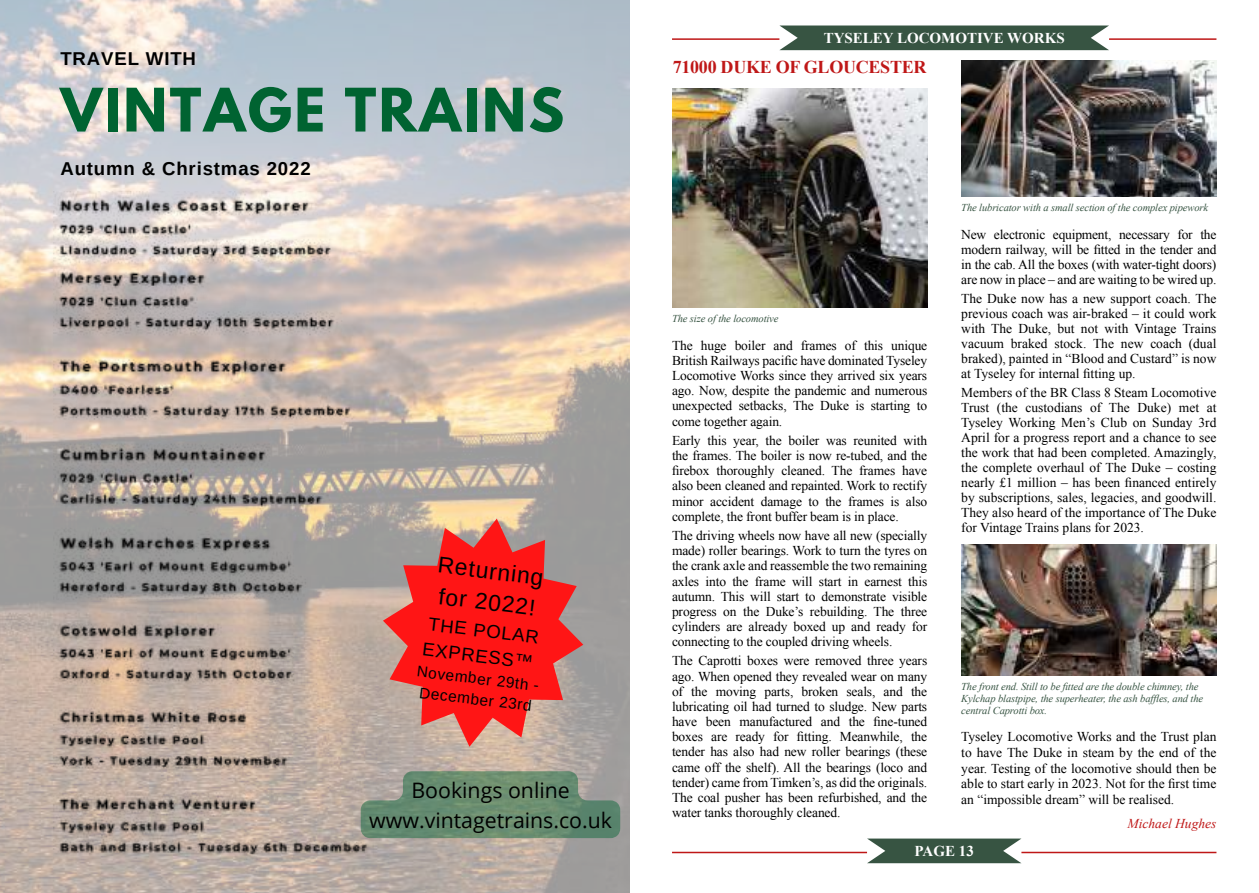
<style>
.page{position:relative;width:1259px;height:893px;background:#fff}
.page>*{position:absolute;margin:0;border:0;box-sizing:border-box;transform-origin:0 0}
.t1{font:700 53.1px "League Spartan";letter-spacing:.045em;color:#006331}
.t2{font:22.8px/31.2px "Arimo";color:#000}
.t3{font:21.3px/29.2px "Open Sans";color:#000;text-align:center}
.t4{font:700 18.6px "Arimo";letter-spacing:.045em;color:#000}
.t5{font:18.6px/25.7px "Arimo";color:#000}
.t6{font:700 18px "Times New Roman";letter-spacing:-.015em;color:#bf1717}
.t7{font:15.3px/20.9px "Arimo";color:#000;text-align:center}
.t8{font:700 15px "Times New Roman";color:#fff}
.t9{font:13.5px/15.1px "Times New Roman";letter-spacing:-.01em;color:#000;text-align:justify}
.t10{font:italic 13.5px "Times New Roman";color:#bf1717}
.t11{font:italic 10.5px/12px "Times New Roman";letter-spacing:-.01em;color:#375442}
</style>
<div class="page">
<div style="left:779px;top:26px;width:330px;height:24px;background:#375442"></div>
<hr style="left:672px;top:38px;width:107px;height:2px;background:#bf1717">
<hr style="left:1109px;top:38px;width:107px;height:2px;background:#bf1717">
<svg style="left:867px;top:838px;width:154px;height:25px;background:#526b5b"></svg>
<hr style="left:672px;top:852px;width:195px;height:1px;background:#bf1717">
<hr style="left:1021px;top:852px;width:195px;height:1px;background:#bf1717">
<img style="left:0;top:0;width:629px;height:893px">
<img style="left:54px;top:192px;width:319px;height:668px">
<svg style="left:383px;top:519px;width:200px;height:228px;background:#e0514d"></svg>
<svg style="left:237px;top:771px;width:383px;height:92px;background:#939b8b"></svg>
<img style="left:672px;top:88px;width:255px;height:219px">
<img style="left:961px;top:61px;width:255px;height:136px">
<img style="left:961px;top:544px;width:255px;height:131px">
<h3 class="t4" style="left:60px;top:48px;width:137px">TRAVEL WITH</h3>
<h1 class="t1" style="left:60px;top:82px;width:505px">VINTAGE TRAINS</h1>
<h3 class="t4" style="left:60px;top:157px;width:252px">Autumn &amp; Christmas 2022</h3>
<h2 class="t2" style="left:440px;top:551px;width:108px;rotate:7deg">Returning for 2022!</h2>
<h3 class="t5" style="left:427px;top:612px;width:116px;rotate:7deg">THE POLAR<br>EXPRESS™</h3>
<p class="t7" style="left:418px;top:662px;width:124px;rotate:7deg">November 29th -<br>December 23rd</p>
<h3 class="t3" style="left:369px;top:775px;width:244px">Bookings online www.vintagetrains.co.uk</h3>
<p class="t8" style="left:823px;top:33px;width:242px">TYSELEY LOCOMOTIVE WORKS</p>
<h3 class="t6" style="left:673px;top:61px;width:255px">71000 DUKE OF GLOUCESTER</h3>
<p class="t11" style="left:672px;top:313px;width:108px">The size of the locomotive</p>
<p class="t9" style="left:672px;top:339px;width:257px">The huge boiler and frames of this unique British Railways pacific have dominated Tyseley Locomotive Works since they arrived six years ago. Now, despite the pandemic and numerous unexpected setbacks, The Duke is starting to come together again.</p>
<p class="t9" style="left:672px;top:434px;width:257px">Early this year, the boiler was reunited with the frames. The boiler is now re-tubed, and the firebox thoroughly cleaned. The frames have also been cleaned and repainted. Work to rectify minor accident damage to the frames is also complete, the front buffer beam is in place.</p>
<p class="t9" style="left:672px;top:529px;width:257px">The driving wheels now have all new (specially made) roller bearings. Work to turn the tyres on the crank axle and reassemble the two remaining axles into the frame will start in earnest this autumn. This will start to demonstrate visible progress on the Duke’s rebuilding. The three cylinders are already boxed up and ready for connecting to the coupled driving wheels.</p>
<p class="t9" style="left:672px;top:655px;width:257px">The Caprotti boxes were removed three years ago. When opened they revealed wear on many of the moving parts, broken seals, and the lubricating oil had turned to sludge. New parts have been manufactured and the fine-tuned boxes are ready for fitting. Meanwhile, the tender has also had new roller bearings (these came off the shelf). All the bearings (loco and tender) came from Timken’s, as did the originals.<br>The coal pusher has been refurbished, and the water tanks thoroughly cleaned.</p>
<p class="t11" style="left:961px;top:203px;width:248px">The lubricator with a small section of the complex pipework</p>
<p class="t9" style="left:961px;top:228px;width:257px">New electronic equipment, necessary for the modern railway, will be fitted in the tender and in the cab. All the boxes (with water-tight doors) are now in place – and are waiting to be wired up.</p>
<p class="t9" style="left:961px;top:292px;width:257px">The Duke now has a new support coach. The previous coach was air-braked – it could work with The Duke, but not with Vintage Trains vacuum braked stock. The new coach (dual braked), painted in “Blood and Custard” is now at Tyseley for internal fitting up.</p>
<p class="t9" style="left:961px;top:386px;width:257px">Members of the BR Class 8 Steam Locomotive Trust (the custodians of The Duke) met at Tyseley Working Men’s Club on Sunday 3rd April for a progress report and a chance to see the work that had been completed. Amazingly, the complete overhaul of The Duke – costing nearly £1 million – has been financed entirely by subscriptions, sales, legacies, and goodwill.<br>They also heard of the importance of The Duke for Vintage Trains plans for 2023.</p>
<p class="t11" style="left:961px;top:680px;width:243px">The front end. Still to be fitted are the double chimney, the<br>Kylchap blastpipe, the superheater, the ash baffles, and the central Caprotti box.</p>
<p class="t9" style="left:961px;top:730px;width:257px;line-height:15.8px">Tyseley Locomotive Works and the Trust plan to have The Duke in steam by the end of the year. Testing of the locomotive should then be able to start early in 2023. Not for the first time an “impossible dream” will be realised.</p>
<p class="t10" style="left:1127px;top:818px;width:90px">Michael Hughes</p>
<p class="t8" style="left:914px;top:846px;width:61px">PAGE 13</p>
</div>
